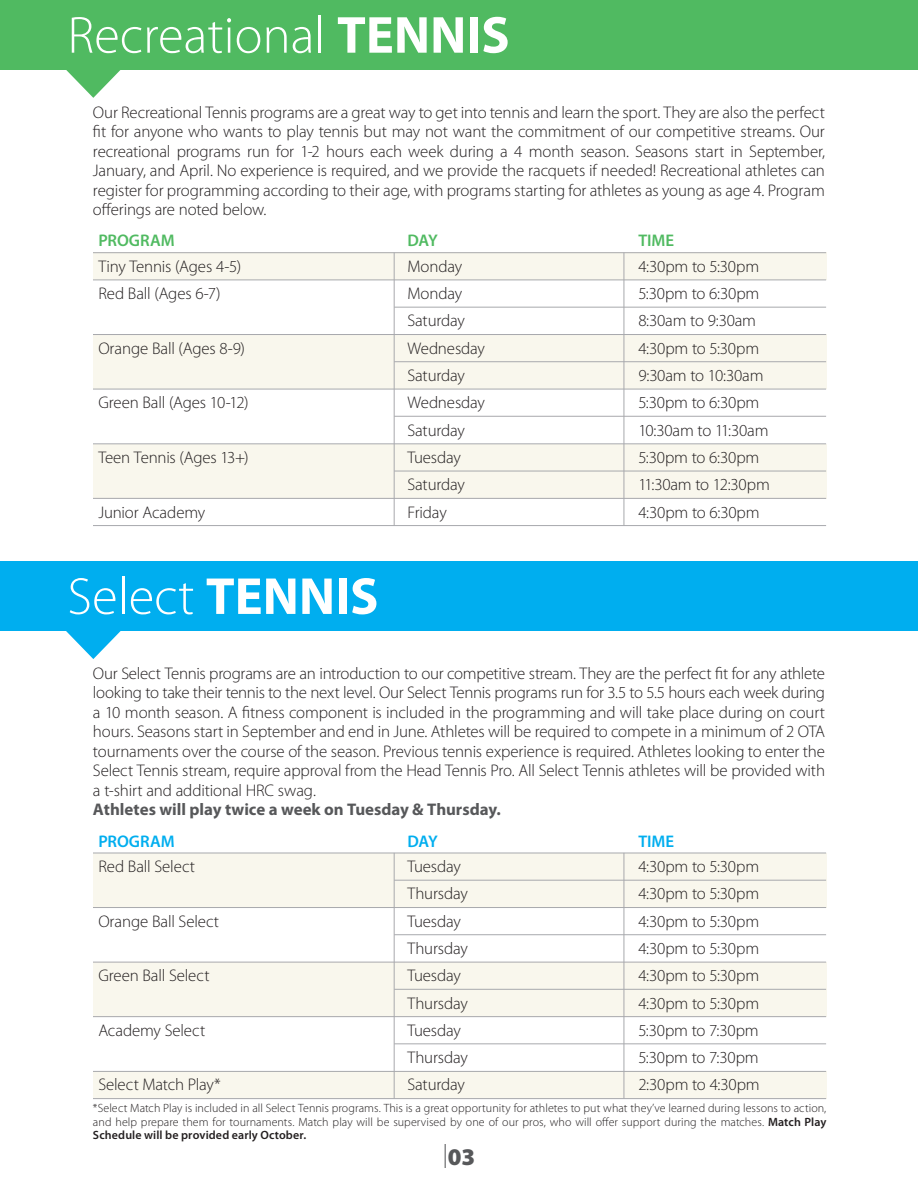
<style>
.page{position:relative;width:918px;height:1188px;background:#fff}
.page>*{position:absolute;margin:0;border:0;box-sizing:border-box;transform-origin:0 0}
.t1{font:300 52.5px "Myriad Pro";color:#fff}
.t2{font:900 24px "Myriad Pro";color:#57585a}
.t3{font:300 16.8px/19.5px "Myriad Pro";letter-spacing:-.01em;color:#231f20;text-align:justify}
.t4{font:700 16.8px "Myriad Pro";color:#57585a}
.t5{font:600 16.8px "Myriad Pro";color:#50ba61}
.t6{font:600 16.8px "Myriad Pro";color:#00aeef}
.t7{font:300 12px/13.5px "Myriad Pro";letter-spacing:.01em;color:#231f20;text-align:justify}
.s1{font-weight:700}
.s2{font-weight:600}
.s3{font-weight:300}
</style>
<div class="page">
<div style="left:0;top:0;width:918px;height:70px;background:#50ba61"></div>
<svg style="left:66px;top:70px;width:55px;height:28px"></svg>
<div style="left:0;top:561px;width:918px;height:70px;background:#00aeef"></div>
<svg style="left:66px;top:631px;width:55px;height:28px"></svg>
<div style="left:93px;top:253px;width:733px;height:27px;background:#f9f7ed"></div>
<div style="left:93px;top:444px;width:733px;height:54px;background:#f9f7ed"></div>
<div style="left:93px;top:334px;width:733px;height:55px;background:#f9f7ed"></div>
<hr style="left:93px;top:252px;width:733px;height:1px;background:#a8a9ad">
<hr style="left:93px;top:444px;width:733px;height:1px;background:#a8a9ad">
<hr style="left:93px;top:334px;width:733px;height:1px;background:#a8a9ad">
<hr style="left:93px;top:280px;width:733px;height:1px;background:#a8a9ad">
<hr style="left:394px;top:471px;width:432px;height:1px;background:#a8a9ad">
<hr style="left:394px;top:361px;width:432px;height:1px;background:#a8a9ad">
<hr style="left:93px;top:498px;width:733px;height:1px;background:#a8a9ad">
<hr style="left:93px;top:389px;width:733px;height:1px;background:#a8a9ad">
<hr style="left:394px;top:307px;width:432px;height:1px;background:#a8a9ad">
<hr style="left:93px;top:525px;width:733px;height:1px;background:#a8a9ad">
<hr style="left:394px;top:416px;width:432px;height:1px;background:#a8a9ad">
<hr style="left:394px;top:253px;width:1px;height:273px;background:#a8a9ad">
<hr style="left:624px;top:253px;width:1px;height:273px;background:#a8a9ad">
<div style="left:93px;top:853px;width:733px;height:55px;background:#f9f7ed"></div>
<div style="left:93px;top:1071px;width:733px;height:28px;background:#f9f7ed"></div>
<div style="left:93px;top:962px;width:733px;height:55px;background:#f9f7ed"></div>
<hr style="left:93px;top:853px;width:733px;height:1px;background:#a8a9ad">
<hr style="left:93px;top:1071px;width:733px;height:1px;background:#a8a9ad">
<hr style="left:93px;top:962px;width:733px;height:1px;background:#a8a9ad">
<hr style="left:394px;top:880px;width:432px;height:1px;background:#a8a9ad">
<hr style="left:93px;top:1098px;width:733px;height:1px;background:#a8a9ad">
<hr style="left:394px;top:989px;width:432px;height:1px;background:#a8a9ad">
<hr style="left:93px;top:907px;width:733px;height:1px;background:#a8a9ad">
<hr style="left:93px;top:1016px;width:733px;height:1px;background:#a8a9ad">
<hr style="left:394px;top:934px;width:432px;height:1px;background:#a8a9ad">
<hr style="left:394px;top:1044px;width:432px;height:1px;background:#a8a9ad">
<hr style="left:394px;top:853px;width:1px;height:246px;background:#a8a9ad">
<hr style="left:624px;top:853px;width:1px;height:246px;background:#a8a9ad">
<h1 class="t1" style="left:67px;top:6px;width:444px">Recreational <span class="s1">TENNIS</span></h1>
<p class="t3" style="left:93px;top:102px;width:734px">Our Recreational Tennis programs are a great way to get into tennis and learn the sport. They are also the perfect fit for anyone who wants to play tennis but may not want the commitment of our competitive streams. Our recreational programs run for 1-2 hours each week during a 4 month season. Seasons start in September, January, and April. No experience is required, and we provide the racquets if needed! Recreational athletes can register for programming according to their age, with programs starting for athletes as young as age 4. Program offerings are noted below.</p>
<p class="t5" style="left:98px;top:230px;width:78px">PROGRAM</p>
<p class="t5" style="left:407px;top:230px;width:32px">DAY</p>
<p class="t5" style="left:638px;top:230px;width:37px">TIME</p>
<p class="t3" style="left:98px;top:257px;width:145px">Tiny Tennis (Ages 4-5)</p>
<p class="t3" style="left:407px;top:257px;width:56px">Monday</p>
<p class="t3" style="left:638px;top:257px;width:122px">4:30pm to 5:30pm</p>
<p class="t3" style="left:98px;top:284px;width:124px">Red Ball (Ages 6-7)</p>
<p class="t3" style="left:407px;top:284px;width:56px">Monday</p>
<p class="t3" style="left:638px;top:284px;width:123px">5:30pm to 6:30pm</p>
<p class="t3" style="left:407px;top:311px;width:59px">Saturday</p>
<p class="t3" style="left:638px;top:311px;width:119px">8:30am to 9:30am</p>
<p class="t3" style="left:98px;top:339px;width:148px">Orange Ball (Ages 8-9)</p>
<p class="t3" style="left:407px;top:339px;width:79px">Wednesday</p>
<p class="t3" style="left:638px;top:339px;width:122px">4:30pm to 5:30pm</p>
<p class="t3" style="left:407px;top:366px;width:59px">Saturday</p>
<p class="t3" style="left:638px;top:366px;width:127px">9:30am to 10:30am</p>
<p class="t3" style="left:98px;top:393px;width:152px">Green Ball (Ages 10-12)</p>
<p class="t3" style="left:407px;top:393px;width:79px">Wednesday</p>
<p class="t3" style="left:638px;top:393px;width:123px">5:30pm to 6:30pm</p>
<p class="t3" style="left:407px;top:420px;width:59px">Saturday</p>
<p class="t3" style="left:638px;top:420px;width:132px">10:30am to 11:30am</p>
<p class="t3" style="left:98px;top:448px;width:152px">Teen Tennis (Ages 13+)</p>
<p class="t3" style="left:407px;top:448px;width:55px">Tuesday</p>
<p class="t3" style="left:638px;top:448px;width:123px">5:30pm to 6:30pm</p>
<p class="t3" style="left:407px;top:475px;width:59px">Saturday</p>
<p class="t3" style="left:638px;top:475px;width:133px">11:30am to 12:30pm</p>
<p class="t3" style="left:98px;top:502px;width:108px">Junior Academy</p>
<p class="t3" style="left:407px;top:502px;width:41px">Friday</p>
<p class="t3" style="left:638px;top:502px;width:123px">4:30pm to 6:30pm</p>
<h1 class="t1" style="left:67px;top:568px;width:312px">Select <span class="s1">TENNIS</span></h1>
<p class="t3" style="left:93px;top:664px;width:734px">Our Select Tennis programs are an introduction to our competitive stream. They are the perfect fit for any athlete looking to take their tennis to the next level. Our Select Tennis programs run for 3.5 to 5.5 hours each week during a 10 month season. A fitness component is included in the programming and will take place during on court hours. Seasons start in September and end in June. Athletes will be required to compete in a minimum of 2 OTA tournaments over the course of the season. Previous tennis experience is required. Athletes looking to enter the Select Tennis stream, require approval from the Head Tennis Pro. All Select Tennis athletes will be provided with a t-shirt and additional HRC swag.</p>
<p class="t4" style="left:93px;top:799px;width:409px">Athletes will play twice a week on Tuesday &amp; Thursday.</p>
<p class="t6" style="left:98px;top:830px;width:78px">PROGRAM</p>
<p class="t6" style="left:407px;top:830px;width:32px">DAY</p>
<p class="t6" style="left:638px;top:830px;width:37px">TIME</p>
<p class="t3" style="left:98px;top:857px;width:98px">Red Ball Select</p>
<p class="t3" style="left:407px;top:857px;width:55px">Tuesday</p>
<p class="t3" style="left:638px;top:857px;width:122px">4:30pm to 5:30pm</p>
<p class="t3" style="left:407px;top:884px;width:62px">Thursday</p>
<p class="t3" style="left:638px;top:884px;width:122px">4:30pm to 5:30pm</p>
<p class="t3" style="left:98px;top:912px;width:122px">Orange Ball Select</p>
<p class="t3" style="left:407px;top:912px;width:55px">Tuesday</p>
<p class="t3" style="left:638px;top:912px;width:122px">4:30pm to 5:30pm</p>
<p class="t3" style="left:407px;top:939px;width:62px">Thursday</p>
<p class="t3" style="left:638px;top:939px;width:122px">4:30pm to 5:30pm</p>
<p class="t3" style="left:98px;top:966px;width:113px">Green Ball Select</p>
<p class="t3" style="left:407px;top:966px;width:55px">Tuesday</p>
<p class="t3" style="left:638px;top:966px;width:122px">4:30pm to 5:30pm</p>
<p class="t3" style="left:407px;top:993px;width:62px">Thursday</p>
<p class="t3" style="left:638px;top:993px;width:122px">4:30pm to 5:30pm</p>
<p class="t3" style="left:98px;top:1021px;width:108px">Academy Select</p>
<p class="t3" style="left:407px;top:1021px;width:55px">Tuesday</p>
<p class="t3" style="left:638px;top:1021px;width:122px">5:30pm to 7:30pm</p>
<p class="t3" style="left:407px;top:1048px;width:62px">Thursday</p>
<p class="t3" style="left:638px;top:1048px;width:122px">5:30pm to 7:30pm</p>
<p class="t3" style="left:98px;top:1075px;width:124px">Select Match Play*</p>
<p class="t3" style="left:407px;top:1075px;width:59px">Saturday</p>
<p class="t3" style="left:638px;top:1075px;width:123px">2:30pm to 4:30pm</p>
<p class="t7" style="left:93px;top:1102px;width:735px">*Select Match Play is included in all Select Tennis programs. This is a great opportunity for athletes to put what they’ve learned during lessons to action, and help prepare them for tournaments. Match play will be supervised by one of our pros, who will offer support during the matches. <span class="s2">Match Play Schedule will be provided early October.</span></p>
<h2 class="t2" style="left:443px;top:1143px;width:34px"><span class="s3">|</span>03</h2>
</div>
